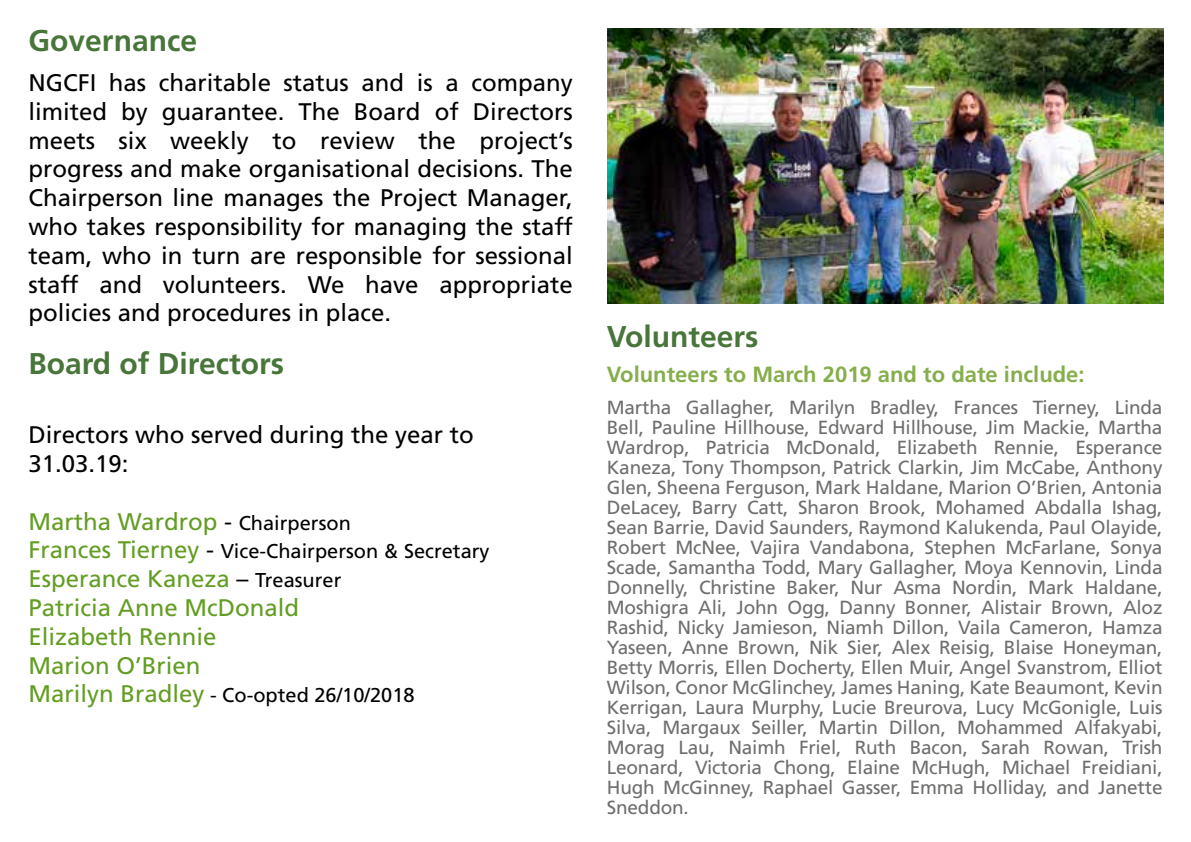
<style>
.page{position:relative;width:1191px;height:842px;background:#fff}
.page>*{position:absolute;margin:0;border:0;box-sizing:border-box;transform-origin:0 0}
.t1{font:700 30px "Frutiger";color:#487539}
.t2{font:24px/28.8px "Frutiger";color:#000;text-align:justify}
.t3{font:24px/28.8px "Frutiger";color:#639d23}
.t4{font:700 22px "Frutiger";color:#86ae4c}
.t5{font:20px "Frutiger";color:#000}
.t6{font:19px/20px "Frutiger";letter-spacing:-.01em;color:#6f6f6e;text-align:justify}
.s1{color:#000}
.s2{font-size:20px;color:#000}
.s3{font-size:24px;color:#639d23}
.s4{font-size:24px}
</style>
<div class="page">
<img style="left:607px;top:28px;width:556px;height:275px">
<h1 class="t1" style="left:28px;top:23px;width:170px">Governance</h1>
<p class="t2" style="left:28px;top:68px;width:546px">NGCFI has charitable status and is a company limited by guarantee. The Board of Directors meets six weekly to review the project’s progress and make organisational decisions. The Chairperson line manages the Project Manager, who takes responsibility for managing the staff team, who in turn are responsible for sessional staff and volunteers. We have appropriate policies and procedures in place.</p>
<h1 class="t1" style="left:28px;top:346px;width:257px">Board of Directors</h1>
<p class="t2" style="left:28px;top:420px;width:447px">Directors who served during the year to<br>31.03.19:</p>
<p class="t3" style="left:28px;top:507px;width:324px">Martha Wardrop <span class="s1">-</span> <span class="s2">Chairperson</span></p>
<p class="t5" style="left:28px;top:540px;width:463px"><span class="s3">Frances Tierney</span> <span class="s4">-</span> Vice-Chairperson &amp; Secretary</p>
<p class="t3" style="left:28px;top:564px;width:315px">Esperance Kaneza <span class="s1">–</span> <span class="s2">Treasurer<br></span>Patricia Anne McDonald<br>Elizabeth Rennie<br>Marion O’Brien</p>
<p class="t5" style="left:28px;top:684px;width:388px"><span class="s3">Marilyn Bradley</span> - Co-opted 26/10/2018</p>
<h1 class="t1" style="left:607px;top:319px;width:153px">Volunteers</h1>
<p class="t4" style="left:607px;top:362px;width:479px">Volunteers to March 2019 and to date include:</p>
<p class="t6" style="left:607px;top:397px;width:557px">Martha Gallagher, Marilyn Bradley, Frances Tierney, Linda Bell, Pauline Hillhouse, Edward Hillhouse, Jim Mackie, Martha Wardrop, Patricia McDonald, Elizabeth Rennie, Esperance Kaneza, Tony Thompson, Patrick Clarkin, Jim McCabe, Anthony Glen, Sheena Ferguson, Mark Haldane, Marion O’Brien, Antonia DeLacey, Barry Catt, Sharon Brook, Mohamed Abdalla Ishag, Sean Barrie, David Saunders, Raymond Kalukenda, Paul Olayide, Robert McNee, Vajira Vandabona, Stephen McFarlane, Sonya Scade, Samantha Todd, Mary Gallagher, Moya Kennovin, Linda Donnelly, Christine Baker, Nur Asma Nordin, Mark Haldane, Moshigra Ali, John Ogg, Danny Bonner, Alistair Brown, Aloz Rashid, Nicky Jamieson, Niamh Dillon, Vaila Cameron, Hamza Yaseen, Anne Brown, Nik Sier, Alex Reisig, Blaise Honeyman, Betty Morris, Ellen Docherty, Ellen Muir, Angel Svanstrom, Elliot Wilson, Conor McGlinchey, James Haning, Kate Beaumont, Kevin Kerrigan, Laura Murphy, Lucie Breurova, Lucy McGonigle, Luis Silva, Margaux Seiller, Martin Dillon, Mohammed Alfakyabi, Morag Lau, Naimh Friel, Ruth Bacon, Sarah Rowan, Trish Leonard, Victoria Chong, Elaine McHugh, Michael Freidiani, Hugh McGinney, Raphael Gasser, Emma Holliday, and Janette Sneddon.</p>
</div>
